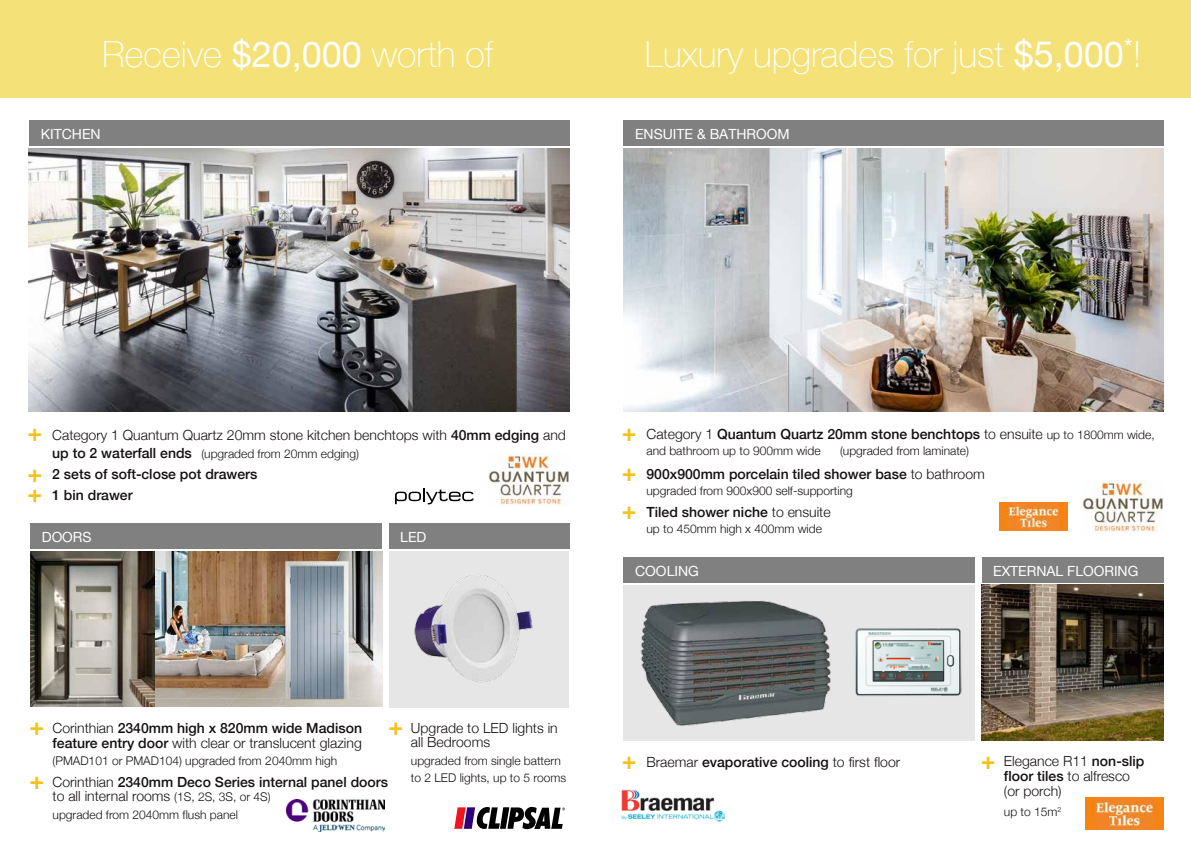
<style>
.page{position:relative;width:1191px;height:842px;background:#fff}
.page>*{position:absolute;margin:0;border:0;box-sizing:border-box;transform-origin:0 0}
.t1{font:100 36px "Helvetica Neue";color:#fff}
.t2{font:700 24.5px/41px "Helvetica Neue";color:#f5c11b}
.t3{font:500 14px/14.8px "Helvetica Neue";color:#151011}
.t4{font:300 14px/14.8px "Helvetica Neue";color:#151011}
.t5{font:14px "Helvetica Neue";color:#fff}
.t6{font:300 12px/17.4px "Helvetica Neue";color:#151011}
.s1{font-weight:400}
.s2{font-weight:500}
.s3{font-weight:500;font-size:14px}
.s4{font-weight:700;font-size:24.5px;color:#f5c11b}
.s5{font-weight:300}
.s6{font-weight:300;font-size:12px}
</style>
<div class="page">
<img style="left:30px;top:551px;width:352px;height:156px">
<img style="left:286px;top:799px;width:99px;height:32px">
<div style="left:0;top:0;width:1191px;height:98px;background:#f4e278"></div>
<div style="left:623px;top:120px;width:540px;height:26px;background:#808080"></div>
<img style="left:623px;top:148px;width:540px;height:264px">
<img style="left:1082px;top:480px;width:81px;height:53px">
<img style="left:999px;top:503px;width:68px;height:27px">
<div style="left:623px;top:585px;width:352px;height:156px;background:#e6e6e6"></div>
<div style="left:623px;top:557px;width:352px;height:26px;background:#808080"></div>
<img style="left:621px;top:789px;width:103px;height:32px">
<img style="left:640px;top:601px;width:191px;height:125px">
<img style="left:855px;top:628px;width:106px;height:68px">
<div style="left:981px;top:557px;width:182px;height:25px;background:#808080"></div>
<img style="left:1085px;top:797px;width:78px;height:32px">
<img style="left:982px;top:585px;width:181px;height:156px">
<div style="left:29px;top:120px;width:540px;height:26px;background:#808080"></div>
<img style="left:29px;top:148px;width:540px;height:264px">
<img style="left:489px;top:453px;width:80px;height:53px">
<svg style="left:395px;top:488px;width:78px;height:16px"></svg>
<div style="left:30px;top:523px;width:352px;height:26px;background:#808080"></div>
<svg style="left:454px;top:807px;width:111px;height:22px"></svg>
<div style="left:389px;top:523px;width:180px;height:26px;background:#808080"></div>
<div style="left:389px;top:551px;width:180px;height:156px;background:#e6e6e6"></div>
<img style="left:375px;top:557px;width:158px;height:148px">
<h1 class="t1" style="left:102px;top:27px;width:393px">Receive <span class="s1">$20,000</span> worth of</h1>
<p class="t5" style="left:41px;top:124px;width:61px">KITCHEN</p>
<h1 class="t1" style="left:645px;top:27px;width:498px">Luxury upgrades for just <span class="s1">$5,000</span><sup>*</sup>!</h1>
<p class="t5" style="left:635px;top:124px;width:156px">ENSUITE &amp; BATHROOM</p>
<h2 class="t2" style="left:27px;top:412px;width:16px">+ +</h2>
<h2 class="t2" style="left:27px;top:473px;width:16px">+</h2>
<p class="t4" style="left:52px;top:427px;width:515px">Category 1 Quantum Quartz 20mm stone kitchen benchtops with <span class="s2">40mm edging</span> and</p>
<p class="t6" style="left:52px;top:444px;width:308px"><span class="s3">up to 2 waterfall ends</span> (upgraded from 20mm edging)</p>
<p class="t3" style="left:52px;top:463px;width:207px;line-height:20px">2 sets of soft-close pot drawers<br>1 bin drawer</p>
<p class="t5" style="left:42px;top:527px;width:51px">DOORS</p>
<p class="t5" style="left:400px;top:527px;width:28px">LED</p>
<p class="t3" style="left:621px;top:426px;width:534px"><span class="s4">+</span> <span class="s5">Category 1</span> Quantum Quartz 20mm stone benchtops <span class="s5">to ensuite</span> <span class="s6">up to 1800mm wide,</span></p>
<p class="t6" style="left:646px;top:441px;width:176px">and bathroom up to 900mm wide</p>
<p class="t6" style="left:840px;top:441px;width:130px">(upgraded from laminate)</p>
<h2 class="t2" style="left:621px;top:452px;width:16px">+</h2>
<p class="t3" style="left:646px;top:504px;width:186px">Tiled shower niche <span class="s5">to ensuite</span></p>
<p class="t6" style="left:646px;top:519px;width:177px">up to 450mm high x 400mm wide</p>
<p class="t3" style="left:646px;top:466px;width:340px">900x900mm porcelain tiled shower base <span class="s5">to bathroom</span></p>
<p class="t6" style="left:646px;top:481px;width:208px">upgraded from 900x900 self-supporting</p>
<h2 class="t2" style="left:621px;top:490px;width:16px">+</h2>
<p class="t5" style="left:635px;top:561px;width:65px">COOLING</p>
<p class="t5" style="left:993px;top:561px;width:147px">EXTERNAL FLOORING</p>
<p class="t3" style="left:29px;top:719px;width:334px;text-align:right"><span class="s4">+</span> <span class="s5">Corinthian</span> 2340mm high x 820mm wide Madison feature entry door <span class="s5">with clear or translucent glazing</span></p>
<p class="t6" style="left:53px;top:751px;width:286px">(PMAD101 or PMAD104) upgraded from 2040mm high</p>
<h2 class="t2" style="left:29px;top:760px;width:16px">+</h2>
<h2 class="t2" style="left:388px;top:706px;width:16px">+</h2>
<p class="t3" style="left:53px;top:773px;width:337px"><span class="s5">Corinthian</span> 2340mm Deco Series internal panel doors <span class="s5">to all internal rooms</span> <span class="s6">(1S, 2S, 3S, or 4S)</span></p>
<p class="t6" style="left:53px;top:805px;width:187px">upgraded from 2040mm flush panel</p>
<p class="t4" style="left:411px;top:719px;width:148px">Upgrade to LED lights in all Bedrooms</p>
<p class="t6" style="left:411px;top:751px;width:157px">upgraded from single battern to 2 LED lights, up to 5 rooms</p>
<h2 class="t2" style="left:621px;top:740px;width:16px">+</h2>
<p class="t4" style="left:646px;top:753px;width:255px">Braemar <span class="s2">evaporative cooling</span> to first floor</p>
<h2 class="t2" style="left:980px;top:740px;width:16px">+</h2>
<p class="t4" style="left:1004px;top:753px;width:142px">Elegance R11 <span class="s2">non-slip floor tiles</span> to alfresco (or porch)</p>
<p class="t6" style="left:1004px;top:802px;width:59px">up to 15m<sup>2</sup></p>
</div>
